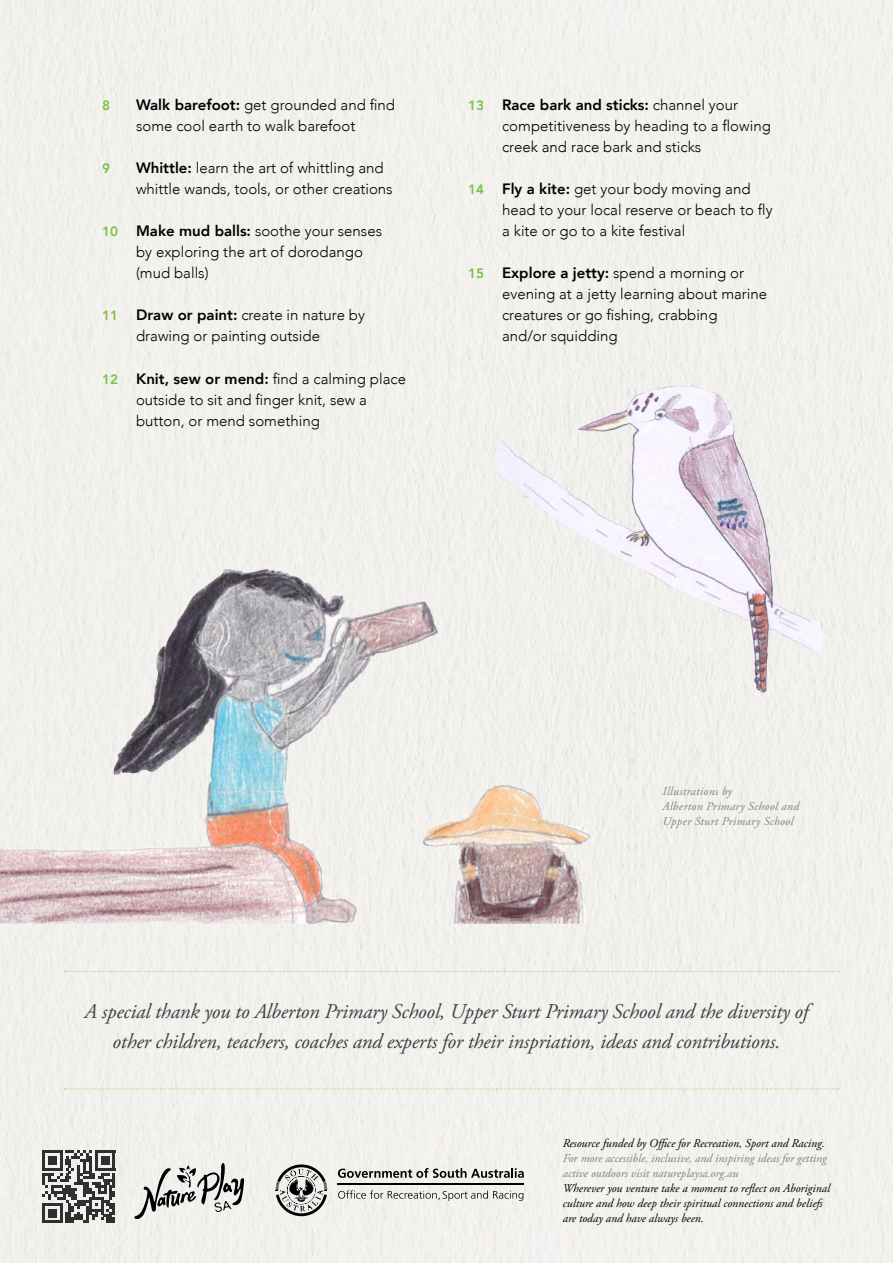
<style>
.page{position:relative;width:893px;height:1263px;background:#f3f1ee}
.page>*{position:absolute;margin:0;border:0;box-sizing:border-box;transform-origin:0 0}
.t1{font:italic 21px/30px "Adobe Garamond Pro";letter-spacing:-.01em;color:#414042;text-align:center}
.t2{font:300 15px/21px "Avenir";color:#000}
.t3{font:800 13.5px "Avenir";color:#7ac144}
.t4{font:italic 12px/15px "Adobe Garamond Pro";color:#000}
.t5{font:italic 12px/15px "Adobe Garamond Pro";color:#808285}
.t6{font:italic 12px/15px "Adobe Garamond Pro";letter-spacing:.025em;color:#808285}
.s1{font-weight:800}
.s2{font-weight:800;font-size:13.5px;color:#7ac144}
</style>
<div class="page">
<svg style="left:134px;top:1163px;width:110px;height:56px"></svg>
<div style="left:36px;top:1144px;width:86px;height:85px;background:#f2f0ed"></div>
<svg style="left:42px;top:1150px;width:73px;height:73px"></svg>
<hr style="left:42px;top:1220px;width:21px;height:3px;background:#000">
<div style="left:48px;top:1208px;width:9px;height:9px;background:#302f2f"></div>
<svg style="left:338px;top:1168px;width:186px;height:10px"></svg>
<hr style="left:338px;top:1183px;width:186px;height:2px;background:#000">
<svg style="left:276px;top:1164px;width:51px;height:52px"></svg>
<svg style="left:338px;top:1190px;width:185px;height:11px"></svg>
<img style="left:0;top:569px;width:358px;height:355px">
<img style="left:495px;top:386px;width:184px;height:159px">
<svg style="left:64px;top:971px;width:775px;height:1px"></svg>
<svg style="left:64px;top:1088px;width:775px;height:1px"></svg>
<p class="t3" style="left:102px;top:94px;width:9px">8</p>
<p class="t2" style="left:136px;top:94px;width:260px"><span class="s1">Walk barefoot:</span> get grounded and find some cool earth to walk barefoot</p>
<p class="t3" style="left:102px;top:158px;width:9px">9</p>
<p class="t2" style="left:136px;top:157px;width:258px"><span class="s1">Whittle:</span> learn the art of whittling and whittle wands, tools, or other creations</p>
<p class="t2" style="left:136px;top:220px;width:247px;text-indent:-34px"><span class="s2">10</span> <span class="s1">Make mud balls:</span> soothe your senses by exploring the art of dorodango (mud balls)</p>
<p class="t2" style="left:136px;top:305px;width:230px;text-indent:-34px"><span class="s2">11</span> <span class="s1">Draw or paint:</span> create in nature by drawing or painting outside</p>
<p class="t2" style="left:136px;top:368px;width:271px;text-indent:-34px"><span class="s2">12</span> <span class="s1">Knit, sew or mend:</span> find a calming place outside to sit and finger knit, sew a button, or mend something</p>
<p class="t2" style="left:502px;top:94px;width:270px;text-indent:-34px"><span class="s2">13</span> <span class="s1">Race bark and sticks:</span> channel your competitiveness by heading to a flowing creek and race bark and sticks</p>
<p class="t2" style="left:502px;top:178px;width:272px;text-indent:-34px"><span class="s2">14</span> <span class="s1">Fly a kite:</span> get your body moving and head to your local reserve or beach to fly a kite or go to a kite festival</p>
<p class="t2" style="left:502px;top:262px;width:267px;text-indent:-34px"><span class="s2">15</span> <span class="s1">Explore a jetty:</span> spend a morning or evening at a jetty learning about marine creatures or go fishing, crabbing<br>and/or squidding</p>
<p class="t6" style="left:662px;top:784px;width:138px">Illustrations by<br>Alberton Primary School and<br>Upper Sturt Primary School</p>
<h1 class="t1" style="left:85px;top:997px;width:725px">A special thank you to Alberton Primary School, Upper Sturt Primary School and the diversity of other children, teachers, coaches and experts for their inspriation, ideas and contributions.</h1>
<p class="t4" style="left:563px;top:1136px;width:264px">Resource funded by Office for Recreation, Sport and Racing.</p>
<p class="t5" style="left:563px;top:1151px;width:265px">For more accessible, inclusive, and inspiring ideas for getting active outdoors visit natureplaysa.org.au</p>
<p class="t4" style="left:563px;top:1181px;width:269px">Wherever you venture take a moment to reflect on Aboriginal culture and how deep their spiritual connections and beliefs are today and have always been.</p>
</div>
